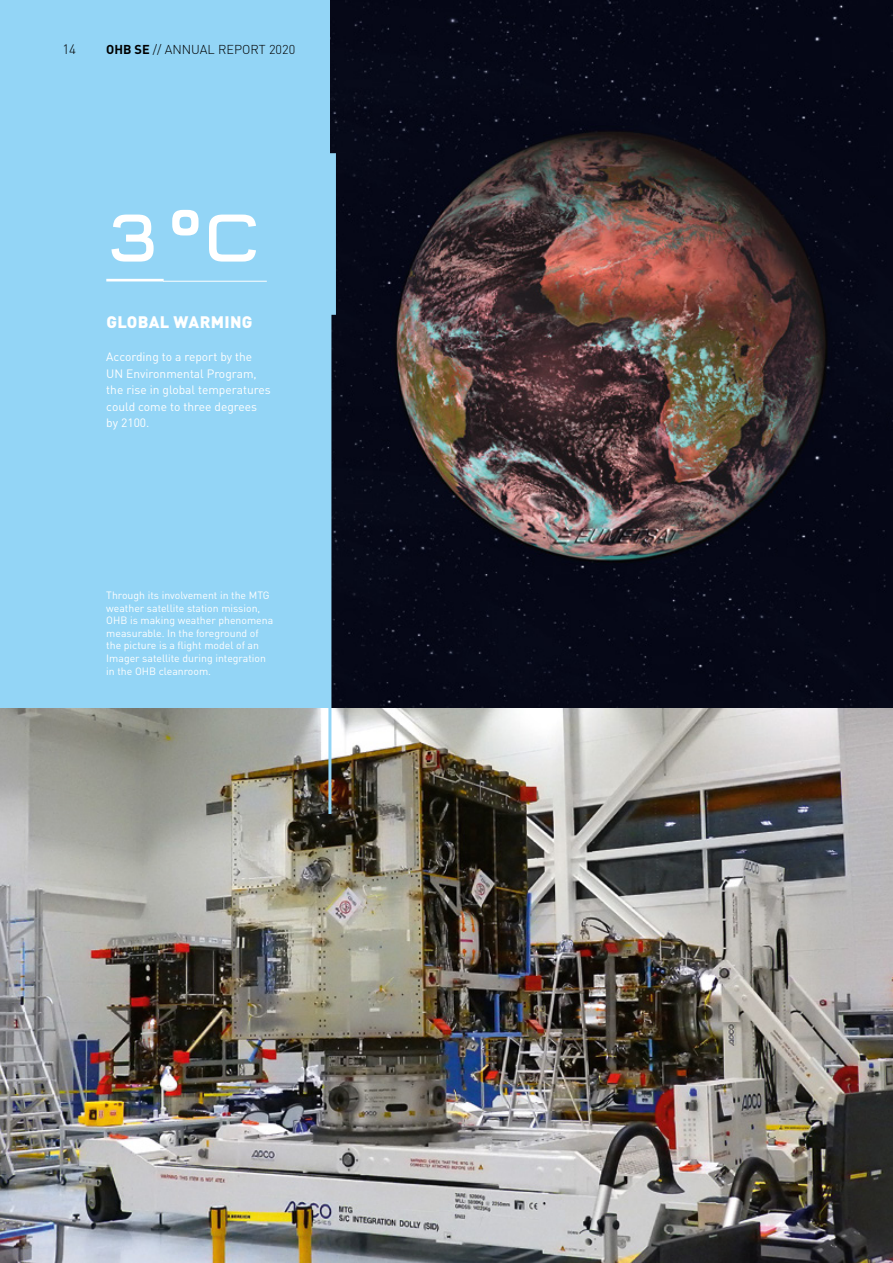
<style>
.page{position:relative;width:893px;height:1263px;background:#fff}
.page>*{position:absolute;margin:0;border:0;box-sizing:border-box;transform-origin:0 0}
.t1{font:70.5px "Q Type Square OT";color:#fff}
.t2{font:900 16.5px "DIN Pro";letter-spacing:.02em;color:#fff}
.t3{font:300 13.5px "DIN Pro";color:#000}
.t4{font:300 12.75px "DIN Pro";color:#000}
.t5{font:12px/16.5px "DIN Pro";color:#fff}
.t6{font:10.5px/12.6px "DIN Pro";color:#fff}
.s1{font-weight:700}
</style>
<div class="page">
<img style="left:0;top:708px;width:893px;height:555px">
<img style="left:330px;top:0;width:563px;height:708px">
<div style="left:0;top:0;width:330px;height:708px;background:#93d5f6"></div>
<div style="left:328px;top:153px;width:8px;height:162px;background:#93d5f6"></div>
<hr style="left:328px;top:313px;width:3px;height:501px;background:#93d5f6">
<hr style="left:106px;top:279px;width:58px;height:2px;background:#fff">
<hr style="left:163px;top:281px;width:104px;height:1px;background:#fff">
<p class="t3" style="left:62px;top:40px;width:15px">14</p>
<p class="t4" style="left:106px;top:41px;width:190px"><span class="s1">OHB SE</span> // ANNUAL REPORT 2020</p>
<h1 class="t1" style="left:106px;top:196px;width:158px">3°C</h1>
<h2 class="t2" style="left:106px;top:311px;width:148px">GLOBAL WARMING</h2>
<p class="t5" style="left:106px;top:348px;width:166px">According to a report by the<br>UN Environmental Program, the rise in global temperatures could come to three degrees by 2100.</p>
<p class="t6" style="left:106px;top:588px;width:168px">Through its involvement in the MTG weather satellite station mission,<br>OHB is making weather phenomena measurable. In the foreground of the picture is a flight model of an<br>Imager satellite during integration in the OHB cleanroom.</p>
</div>
